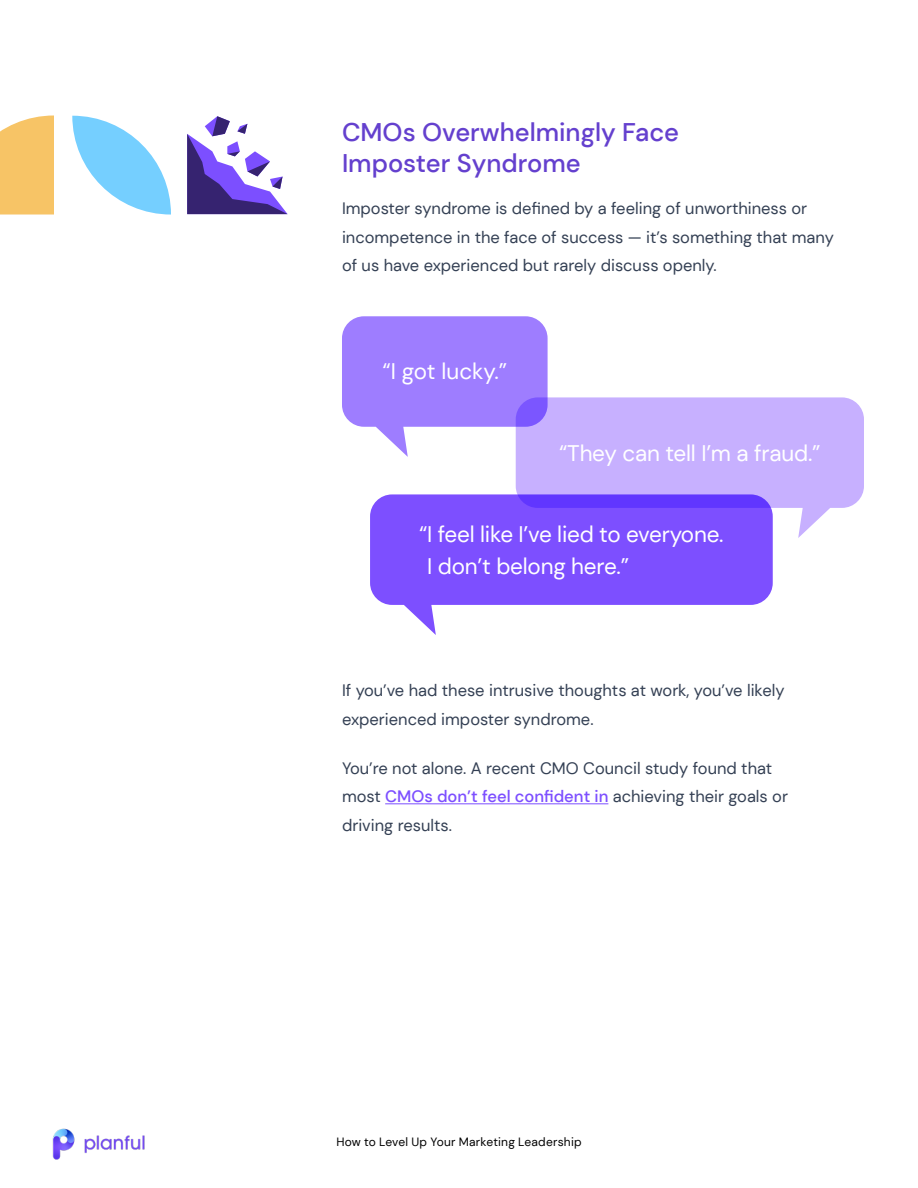
<style>
.page{position:relative;width:918px;height:1188px;background:#fff}
.page>*{position:absolute;margin:0;border:0;box-sizing:border-box;transform-origin:0 0}
.t1{font:500 25.5px/31.5px "DM Sans";color:#6440ce}
.Callout{font:22.5px/31.5px "DM Sans";letter-spacing:-.01em;color:#fff}
.Body_Copy{font:16.5px/28.5px "DM Sans";color:#344054}
.t2{font:12px "DM Sans";letter-spacing:.02em;color:#000}
.s1{font-weight:500;color:#7d4fff}
</style>
<div class="page">
<hr style="left:385px;top:803px;width:223px;height:1px;background:#7d4fff">
<svg style="left:342px;top:316px;width:206px;height:141px"></svg>
<svg style="left:516px;top:397px;width:348px;height:141px;background:#c9b3ff"></svg>
<svg style="left:370px;top:494px;width:403px;height:141px;fill:#7d4fff"></svg>
<svg style="left:72px;top:116px;width:99px;height:99px"></svg>
<svg style="left:0;top:115px;width:54px;height:100px;background:#f7c76f"></svg>
<svg style="left:187px;top:116px;width:101px;height:98px"></svg>
<img style="left:52px;top:1128px;width:93px;height:32px">
<h1 class="t1" style="left:342px;top:116px;width:339px">CMOs Overwhelmingly Face<br>Imposter Syndrome</h1>
<p class="Body_Copy" style="left:342px;top:194px;width:493px">Imposter syndrome is defined by a feeling of unworthiness or incompetence in the face of success — it’s something that many of us have experienced but rarely discuss openly.</p>
<p class="Callout" style="left:382px;top:356px;width:126px">“I got lucky.”</p>
<p class="Callout" style="left:559px;top:437px;width:263px">“They can tell I’m a fraud.”</p>
<p class="Callout" style="left:427px;top:518px;width:298px;text-indent:-8px">“I feel like I’ve lied to everyone.<br>I don’t belong here.”</p>
<p class="Body_Copy" style="left:342px;top:676px;width:444px">If you’ve had these intrusive thoughts at work, you’ve likely experienced imposter syndrome.</p>
<p class="Body_Copy" style="left:342px;top:754px;width:448px">You’re not alone. A recent CMO Council study found that most <span class="s1">CMOs don’t feel confident in</span> achieving their goals or driving results.</p>
<p class="t2" style="left:336px;top:1134px;width:247px">How to Level Up Your Marketing Leadership</p>
</div>
